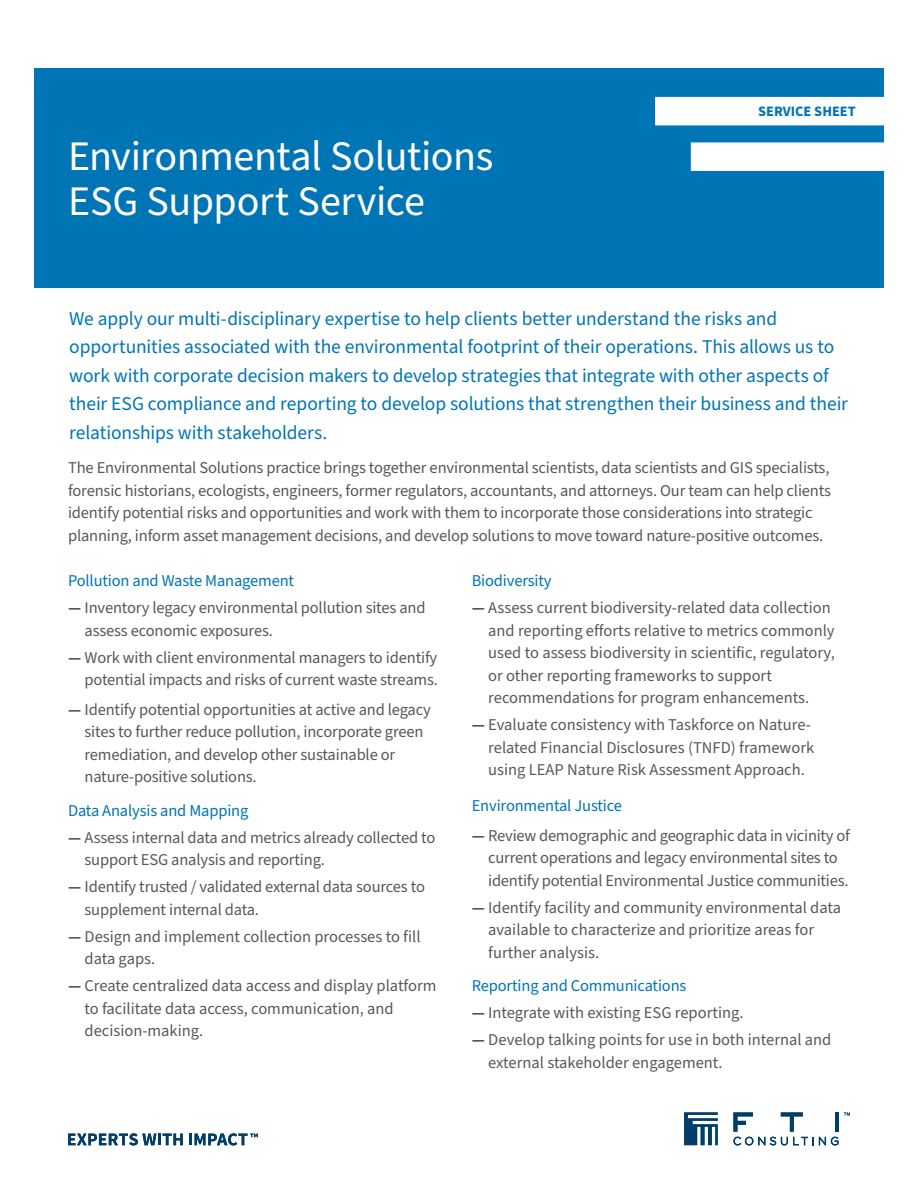
<style>
.page{position:relative;width:918px;height:1188px;background:#fff}
.page>*{position:absolute;margin:0;border:0;box-sizing:border-box;transform-origin:0 0}
.Headline-NoPhoto{font:42px/45px "Source Sans Pro";letter-spacing:-.01em;color:#fff}
.Intro{font:19.5px/28.5px "Source Sans Pro";letter-spacing:-.005em;color:#0075b6}
.Body_Copy{font:16.5px/22.5px "Source Sans Pro";letter-spacing:-.01em;color:#57585a}
.Subhead_L2{font:16.5px "Source Sans Pro";letter-spacing:-.01em;color:#0075b6}
.Label-White{font:700 14.4px "Source Sans Pro";color:#0075b6}
.s1{font-weight:700}
</style>
<div class="page">
<div style="left:34px;top:68px;width:850px;height:219px;background:#0075b6"></div>
<div style="left:655px;top:97px;width:229px;height:28px;background:#fff"></div>
<div style="left:691px;top:142px;width:193px;height:29px;background:#fff"></div>
<svg style="left:68px;top:1133px;width:115px;height:12px"></svg>
<svg style="left:189px;top:1133px;width:69px;height:12px"></svg>
<svg style="left:684px;top:1112px;width:34px;height:33px"></svg>
<svg style="left:844px;top:1112px;width:6px;height:3px"></svg>
<hr style="left:835px;top:1112px;width:4px;height:20px;background:#003e69">
<svg style="left:733px;top:1112px;width:105px;height:33px"></svg>
<p class="Headline-NoPhoto" style="left:68px;top:135px;width:427px">Environmental Solutions<br>ESG Support Service</p>
<p class="Label-White" style="left:758px;top:101px;width:99px">SERVICE SHEET</p>
<p class="Intro" style="left:69px;top:305px;width:780px">We apply our multi-disciplinary expertise to help clients better understand the risks and opportunities associated with the environmental footprint of their operations. This allows us to work with corporate decision makers to develop strategies that integrate with other aspects of their ESG compliance and reporting to develop solutions that strengthen their business and their relationships with stakeholders.</p>
<p class="Body_Copy" style="left:68px;top:457px;width:764px">The Environmental Solutions practice brings together environmental scientists, data scientists and GIS specialists, forensic historians, ecologists, engineers, former regulators, accountants, and attorneys. Our team can help clients identify potential risks and opportunities and work with them to incorporate those considerations into strategic planning, inform asset management decisions, and develop solutions to move toward nature-positive outcomes.</p>
<p class="Subhead_L2" style="left:68px;top:570px;width:228px">Pollution and Waste Management</p>
<p class="Body_Copy" style="left:85px;top:597px;width:343px;text-indent:-16px"><span class="s1">—</span> Inventory legacy environmental pollution sites and assess economic exposures.</p>
<p class="Body_Copy" style="left:68px;top:647px;width:371px;text-align:right"><span class="s1">—</span> Work with client environmental managers to identify potential impacts and risks of current waste streams.</p>
<p class="Body_Copy" style="left:85px;top:698px;width:348px;text-indent:-16px"><span class="s1">—</span> Identify potential opportunities at active and legacy sites to further reduce pollution, incorporate green remediation, and develop other sustainable or nature-positive solutions.</p>
<p class="Subhead_L2" style="left:68px;top:799px;width:182px">Data Analysis and Mapping</p>
<p class="Body_Copy" style="left:85px;top:827px;width:352px;text-indent:-16px"><span class="s1">—</span> Assess internal data and metrics already collected to support ESG analysis and reporting.</p>
<p class="Body_Copy" style="left:85px;top:876px;width:342px;text-indent:-16px"><span class="s1">—</span> Identify trusted / validated external data sources to supplement internal data.</p>
<p class="Body_Copy" style="left:85px;top:926px;width:338px;text-indent:-16px"><span class="s1">—</span> Design and implement collection processes to fill data gaps.</p>
<p class="Body_Copy" style="left:85px;top:975px;width:353px;text-indent:-16px"><span class="s1">—</span> Create centralized data access and display platform to facilitate data access, communication, and decision-making.</p>
<p class="Subhead_L2" style="left:472px;top:570px;width:81px">Biodiversity</p>
<p class="Body_Copy" style="left:488px;top:597px;width:348px;text-indent:-16px"><span class="s1">—</span> Assess current biodiversity-related data collection and reporting efforts relative to metrics commonly used to assess biodiversity in scientific, regulatory, or other reporting frameworks to support recommendations for program enhancements.</p>
<p class="Body_Copy" style="left:488px;top:714px;width:328px;text-indent:-16px"><span class="s1">—</span> Evaluate consistency with Taskforce on Nature&shy;related Financial Disclosures (TNFD) framework using LEAP Nature Risk Assessment Approach.</p>
<p class="Subhead_L2" style="left:472px;top:795px;width:152px">Environmental Justice</p>
<p class="Body_Copy" style="left:488px;top:824px;width:363px;text-indent:-16px"><span class="s1">—</span> Review demographic and geographic data in vicinity of current operations and legacy environmental sites to identify potential Environmental Justice communities.</p>
<p class="Body_Copy" style="left:488px;top:896px;width:354px;text-indent:-16px"><span class="s1">—</span> Identify facility and community environmental data available to characterize and prioritize areas for further analysis.</p>
<p class="Subhead_L2" style="left:472px;top:975px;width:216px">Reporting and Communications</p>
<p class="Body_Copy" style="left:472px;top:1002px;width:273px"><span class="s1">—</span> Integrate with existing ESG reporting.</p>
<p class="Body_Copy" style="left:488px;top:1029px;width:345px;text-indent:-16px"><span class="s1">—</span> Develop talking points for use in both internal and external stakeholder engagement.</p>
</div>
